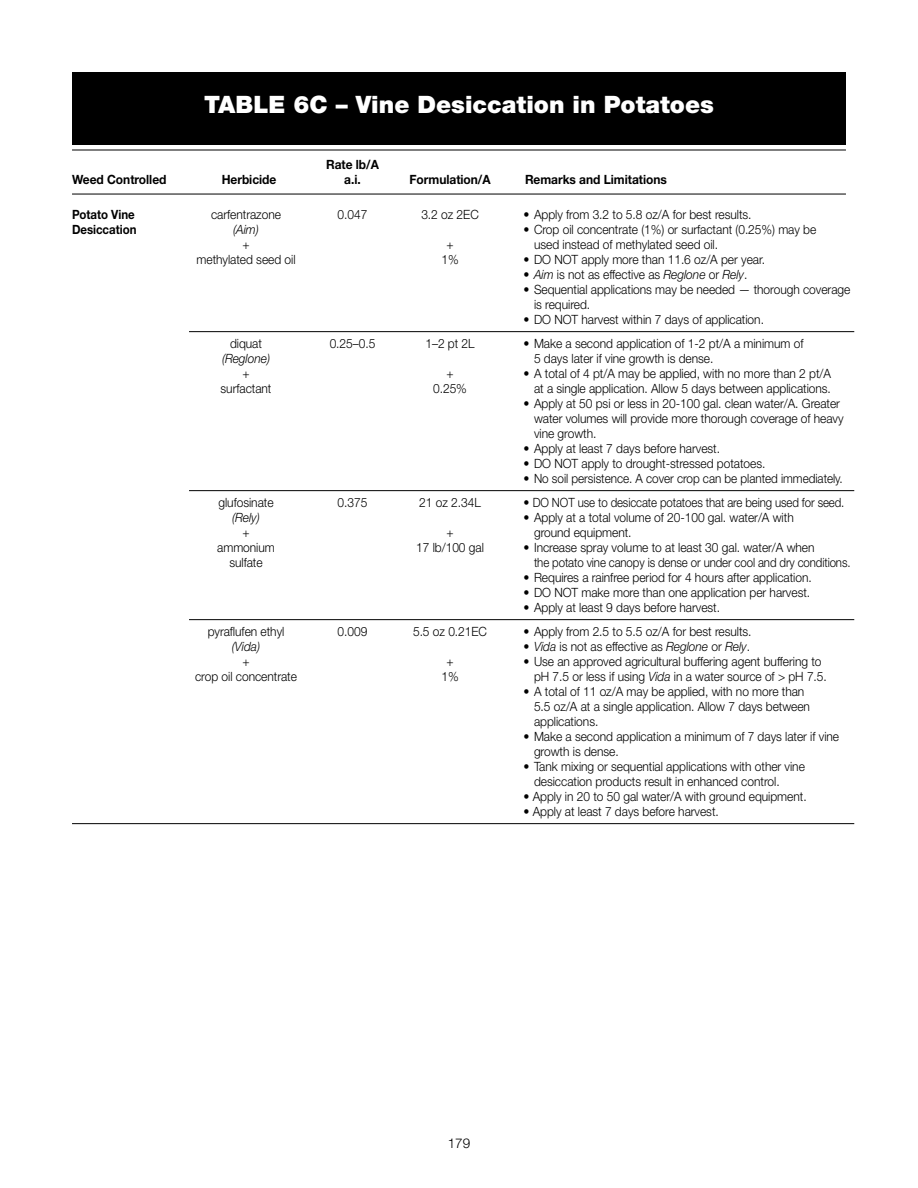
<style>
.page{position:relative;width:918px;height:1188px;background:#fff}
.page>*{position:absolute;margin:0;border:0;box-sizing:border-box;transform-origin:0 0}
.t1{font:900 24px "Helvetica Neue LT Std";color:#fff}
.t2{font:300 13.5px "Helvetica Neue LT Std";color:#000}
.t3{font:300 12.75px/15px "Helvetica Neue LT Std";letter-spacing:-.005em;color:#000;scale:.94 1}
.t4{font:700 12.75px "Helvetica Neue LT Std";letter-spacing:-.005em;color:#000;scale:.94 1}
.t5{font:300 12.75px "Helvetica Neue LT Std";letter-spacing:-.005em;color:#000;scale:.9 1}
.t6{font:italic 300 12.75px "Helvetica Neue LT Std";letter-spacing:-.005em;color:#000;scale:.94 1}
.t7{font:700 12.75px "Helvetica Neue LT Std";letter-spacing:-.005em;color:#000;scale:.9 1}
.s1{font-style:italic}
</style>
<div class="page">
<div style="left:72px;top:72px;width:774px;height:72px;background:#000"></div>
<hr style="left:72px;top:150px;width:774px;height:1px;background:#000">
<hr style="left:189px;top:331px;width:665px;height:1px;background:#000">
<hr style="left:189px;top:490px;width:665px;height:1px;background:#000">
<hr style="left:189px;top:619px;width:665px;height:1px;background:#000">
<hr style="left:72px;top:823px;width:782px;height:1px;background:#000">
<hr style="left:72px;top:194px;width:774px;height:1px;background:#000">
<p class="t1" style="left:204px;top:90px;width:511px">TABLE 6C – Vine Desiccation in Potatoes</p>
<p class="t4" style="left:326px;top:157px;width:58px">Rate lb/A</p>
<p class="t4" style="left:72px;top:172px;width:102px">Weed Controlled</p>
<p class="t4" style="left:222px;top:172px;width:60px">Herbicide</p>
<p class="t4" style="left:344px;top:172px;width:19px">a.i.</p>
<p class="t4" style="left:410px;top:172px;width:88px">Formulation/A</p>
<p class="t4" style="left:525px;top:172px;width:152px">Remarks and Limitations</p>
<p class="t7" style="left:72px;top:207px;width:71px">Potato Vine</p>
<p class="t3" style="left:211px;top:207px;width:76px">carfentrazone</p>
<p class="t3" style="left:338px;top:207px;width:33px">0.047</p>
<p class="t3" style="left:421px;top:207px;width:63px">3.2 oz 2EC</p>
<p class="t3" style="left:524px;top:207px;width:242px">• Apply from 3. 2 to 5. 8 oz/A for best results.</p>
<p class="t7" style="left:72px;top:222px;width:73px">Desiccation</p>
<p class="t6" style="left:233px;top:222px;width:29px">(Aim)</p>
<p class="t3" style="left:524px;top:222px;width:313px">• Crop oil concentrate (1%) or surfactant (0. 25%) may be</p>
<p class="t3" style="left:242px;top:237px;width:9px">+</p>
<p class="t3" style="left:446px;top:237px;width:9px">+</p>
<p class="t3" style="left:534px;top:237px;width:195px">used instead of methylated seed oil.</p>
<p class="t3" style="left:197px;top:252px;width:107px">methylated seed oil</p>
<p class="t3" style="left:441px;top:252px;width:20px">1%</p>
<p class="t3" style="left:524px;top:252px;width:256px">• DO NOT apply more than 11. 6 oz/A per year.</p>
<p class="t3" style="left:524px;top:267px;width:237px">• <span class="s1">Aim</span> is not as effective as <span class="s1">Reglone</span> or <span class="s1">Rely</span>.</p>
<p class="t3" style="left:534px;top:282px;width:338px;text-indent:-11px">• Sequential applications may be needed — thorough coverage is required.</p>
<p class="t3" style="left:524px;top:312px;width:255px">• DO NOT harvest within 7 days of application.</p>
<p class="t3" style="left:230px;top:336px;width:36px">diquat</p>
<p class="t3" style="left:330px;top:336px;width:50px">0.25–0.5</p>
<p class="t3" style="left:425px;top:336px;width:54px">1–2 pt 2L</p>
<p class="t3" style="left:524px;top:336px;width:299px">• Make a second application of 1-2 pt/A a minimum of</p>
<p class="t6" style="left:222px;top:351px;width:53px">(Reglone)</p>
<p class="t3" style="left:534px;top:351px;width:190px">5 days later if vine growth is dense.</p>
<p class="t3" style="left:242px;top:366px;width:9px">+</p>
<p class="t3" style="left:446px;top:366px;width:9px">+</p>
<p class="t3" style="left:524px;top:366px;width:329px">• A total of 4 pt/A may be applied, with no more than 2 pt/A</p>
<p class="t3" style="left:221px;top:381px;width:56px">surfactant</p>
<p class="t3" style="left:433px;top:381px;width:37px">0.25%</p>
<p class="t3" style="left:534px;top:381px;width:315px">at a single application. Allow 5 days between applications-.</p>
<p class="t3" style="left:534px;top:396px;width:331px;text-indent:-11px">• Apply at 50 psi or less in 20-100 gal. clean water/A. Greater water volumes will provide more thorough coverage of heavy vine growth.</p>
<p class="t3" style="left:524px;top:441px;width:208px">• Apply at least 7 days before harvest.</p>
<p class="t3" style="left:524px;top:456px;width:256px">• DO NOT apply to drought-stressed potatoes.</p>
<p class="t3" style="left:524px;top:471px;width:339px">• No soil persistence. A cover crop can be planted immediately.</p>
<p class="t3" style="left:218px;top:495px;width:60px">glufosinate</p>
<p class="t3" style="left:338px;top:495px;width:33px">0.375</p>
<p class="t3" style="left:419px;top:495px;width:67px">21 oz 2.34L</p>
<p class="t3" style="left:524px;top:495px;width:341px">• DO NOT use to desiccate potatoes that are being used for seed.</p>
<p class="t6" style="left:232px;top:510px;width:31px">(Rely)</p>
<p class="t3" style="left:524px;top:510px;width:289px">• Apply at a total volume of 20-100 gal. water/A with</p>
<p class="t3" style="left:242px;top:525px;width:9px">+</p>
<p class="t3" style="left:446px;top:525px;width:9px">+</p>
<p class="t3" style="left:534px;top:525px;width:103px">ground equipment.</p>
<p class="t3" style="left:217px;top:540px;width:63px">ammonium</p>
<p class="t3" style="left:416px;top:540px;width:74px">17 lb/100 gal</p>
<p class="t3" style="left:524px;top:540px;width:311px">• Increase spray volume to at least 30 gal. water/A when</p>
<p class="t3" style="left:229px;top:555px;width:37px">sulfate</p>
<p class="t5" style="left:534px;top:555px;width:351px">the potato vine canopy is dense or under cool and dry conditions-.</p>
<p class="t3" style="left:524px;top:570px;width:306px">• Requires a rainfree period for 4 hours after application.</p>
<p class="t3" style="left:524px;top:585px;width:304px">• DO NOT make more than one application per harvest.</p>
<p class="t3" style="left:524px;top:600px;width:208px">• Apply at least 9 days before harvest.</p>
<p class="t3" style="left:208px;top:624px;width:83px">pyraflufen ethyl</p>
<p class="t3" style="left:338px;top:624px;width:33px">0. 009</p>
<p class="t3" style="left:413px;top:624px;width:80px">5.5 oz 0.21EC</p>
<p class="t3" style="left:524px;top:624px;width:242px">• Apply from 2. 5 to 5. 5 oz/A for best results.</p>
<p class="t6" style="left:232px;top:639px;width:32px">(Vida)</p>
<p class="t3" style="left:524px;top:639px;width:240px">• <span class="s1">Vida</span> is not as effective as <span class="s1">Reglone</span> or <span class="s1">Rely</span>.</p>
<p class="t3" style="left:242px;top:654px;width:9px">+</p>
<p class="t3" style="left:446px;top:654px;width:9px">+</p>
<p class="t3" style="left:524px;top:654px;width:319px">• Use an approved agricultural buffering agent buffering to</p>
<p class="t3" style="left:195px;top:669px;width:110px">crop oil concentrate</p>
<p class="t3" style="left:441px;top:669px;width:20px">1%</p>
<p class="t3" style="left:534px;top:669px;width:311px">pH 7. 5 or less if using <span class="s1">Vida</span> in a water source of &gt; pH 7. 5.</p>
<p class="t3" style="left:524px;top:684px;width:300px">• A total of 11 oz/A may be applied, with no more than</p>
<p class="t3" style="left:534px;top:699px;width:295px">5. 5 oz/A at a single application. Allow 7 days between</p>
<p class="t3" style="left:534px;top:714px;width:68px">applications.</p>
<p class="t3" style="left:534px;top:729px;width:326px;text-indent:-11px">• Make a second application a minimum of 7 days later if vine growth is dense.</p>
<p class="t3" style="left:534px;top:759px;width:290px;text-indent:-11px">• Tank mixing or sequential applications with other vine desiccation products result in enhanced control.</p>
<p class="t3" style="left:524px;top:789px;width:300px">• Apply in 20 to 50 gal water/A with ground equipment.</p>
<p class="t3" style="left:524px;top:804px;width:207px">• Apply at least 7 days before harvest.</p>
<p class="t2" style="left:448px;top:1134px;width:24px">179</p>
</div>
